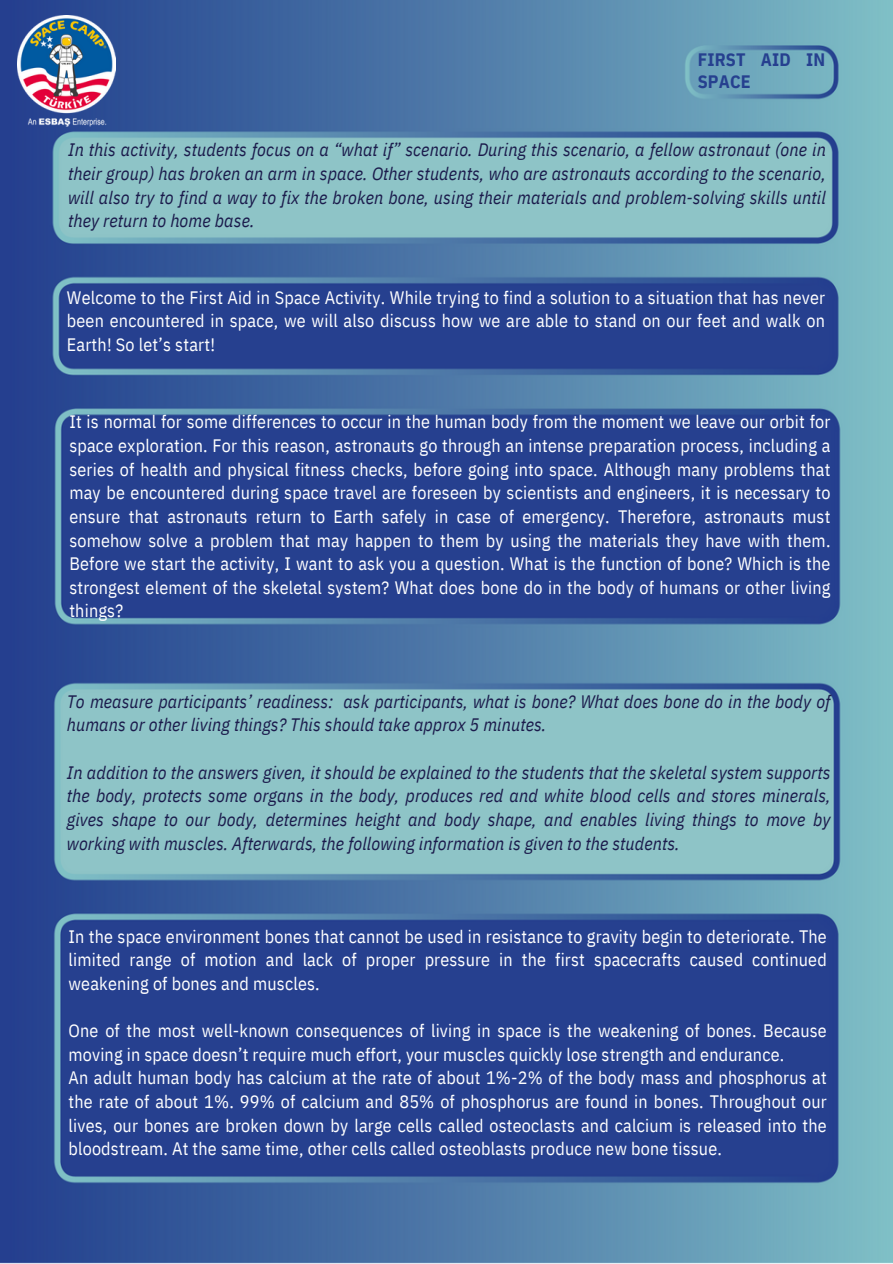
<style>
.page{position:relative;width:893px;height:1264px;background:#fff}
.page>*{position:absolute;margin:0;border:0;box-sizing:border-box;transform-origin:0 0}
.t1{font:18px/23.7px "IBM Plex Sans Cond";letter-spacing:.01em;color:#fff;text-align:justify}
.t2{font:italic 18px/23.7px "IBM Plex Sans Cond";letter-spacing:.005em;color:#1b1b4c;text-align:justify}
.t3{font:700 18px/21.3px "IBM Plex Sans Cond";letter-spacing:.01em;color:#26408f}
</style>
<div class="page">
<img style="left:0;top:0;width:892px;height:1263px">
<img style="left:18px;top:16px;width:98px;height:112px">
<h1 class="t3" style="left:697px;top:49px;width:129px">FIRST AID IN<br>SPACE</h1>
<p class="t2" style="left:68px;top:138px;width:759px">In this activity, students focus on a “what if” scenario. During this scenario, a fellow astronaut (one in their group) has broken an arm in space. Other students, who are astronauts according to the scenario, will also try to find a way to fix the broken bone, using their materials and problem-solving skills until they return to home base.</p>
<p class="t1" style="left:67px;top:285px;width:759px">Welcome to the First Aid in Space Activity. While trying to find a solution to a situation that has never been encountered in space, we will also discuss how we are able to stand on our feet and walk on Earth! So let’s start!</p>
<p class="t1" style="left:69px;top:410px;width:762px">It is normal for some differences to occur in the human body from the moment we leave our orbit for space exploration. For this reason, astronauts go through an intense preparation process, including a series of health and physical fitness checks, before going into space. Although many problems that may be encountered during space travel are foreseen by scientists and engineers, it is necessary to ensure that astronauts return to Earth safely in case of emergency. Therefore, astronauts must somehow solve a problem that may happen to them by using the materials they have with them.<br>Before we start the activity, I want to ask you a question. What is the function of bone? Which is the strongest element of the skeletal system? What does bone do in the body of humans or other living things?</p>
<p class="t2" style="left:67px;top:689px;width:765px">To measure participants’ readiness: ask participants, what is bone? What does bone do in the body of humans or other living things? This should take approx 5 minutes.</p>
<p class="t2" style="left:67px;top:760px;width:765px">In addition to the answers given, it should be explained to the students that the skeletal system supports the body, protects some organs in the body, produces red and white blood cells and stores minerals, gives shape to our body, determines height and body shape, and enables living things to move by working with muscles. Afterwards, the following information is given to the students.</p>
<p class="t1" style="left:69px;top:924px;width:759px">In the space environment bones that cannot be used in resistance to gravity begin to deteriorate. The limited range of motion and lack of proper pressure in the first spacecrafts caused continued weakening of bones and muscles.</p>
<p class="t1" style="left:69px;top:1018px;width:759px">One of the most well-known consequences of living in space is the weakening of bones. Because moving in space doesn’t require much effort, your muscles quickly lose strength and endurance.</p>
<p class="t1" style="left:69px;top:1065px;width:759px">An adult human body has calcium at the rate of about 1%-2% of the body mass and phosphorus at the rate of about 1%. 99% of calcium and 85% of phosphorus are found in bones. Throughout our lives, our bones are broken down by large cells called osteoclasts and calcium is released into the bloodstream. At the same time, other cells called osteoblasts produce new bone tissue.</p>
</div>
